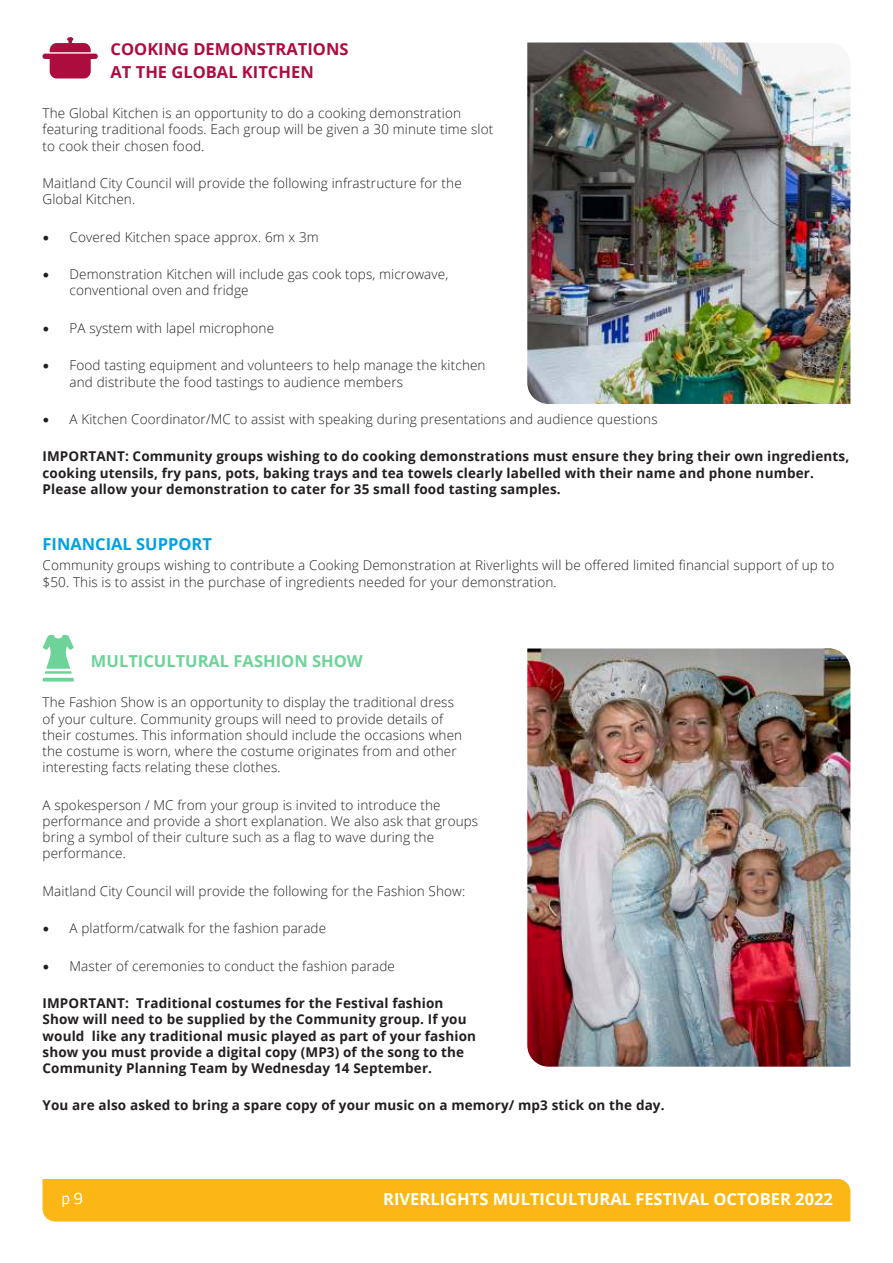
<style>
.page{position:relative;width:893px;height:1263px;background:#fff}
.page>*{position:absolute;margin:0;border:0;box-sizing:border-box;transform-origin:0 0}
.t1{font:700 16.5px "Open Sans";color:#fff}
.t2{font:700 16.5px/22.8px "Open Sans";color:#ad0c3e}
.t3{font:700 16.5px "Open Sans";color:#6ed399}
.t4{font:700 16.5px "Open Sans";color:#00a1e3}
.t5{font:15px "Soho Gothic Std";color:#fff}
.t6{font:300 13.5px/16.2px "Open Sans";letter-spacing:.01em;color:#231f20}
.t7{font:700 13.5px/16.2px "Open Sans";letter-spacing:.01em;color:#231f20}
.s1{font-family:"Minion Pro";font-weight:400;font-size:18px}
</style>
<div class="page">
<div style="left:43px;top:1179px;width:807px;height:42px;background:#fab716"></div>
<svg style="left:42px;top:635px;width:32px;height:46px"></svg>
<img style="left:527px;top:43px;width:323px;height:361px">
<img style="left:527px;top:648px;width:323px;height:419px">
<svg style="left:43px;top:37px;width:55px;height:41px"></svg>
<p class="t2" style="left:111px;top:39px;width:239px">COOKING DEMONSTRATIONS<br>AT THE GLOBAL KITCHEN</p>
<p class="t6" style="left:43px;top:107px;width:452px">The Global Kitchen is an opportunity to do a cooking demonstration featuring traditional foods. Each group will be given a 30 minute time slot to cook their chosen food.</p>
<p class="t6" style="left:43px;top:176px;width:421px">Maitland City Council will provide the following infrastructure for the<br>Global Kitchen.</p>
<p class="t6" style="left:43px;top:230px;width:278px"><span class="s1">•</span> Covered Kitchen space approx. 6m x 3m</p>
<p class="t6" style="left:70px;top:268px;width:380px;text-indent:-27px"><span class="s1">•</span> Demonstration Kitchen will include gas cook tops, microwave, conventional oven and fridge</p>
<p class="t6" style="left:43px;top:321px;width:233px"><span class="s1">•</span> PA system with lapel microphone</p>
<p class="t6" style="left:70px;top:359px;width:418px;text-indent:-27px"><span class="s1">•</span> Food tasting equipment and volunteers to help manage the kitchen and distribute the food tastings to audience members</p>
<p class="t6" style="left:43px;top:412px;width:617px"><span class="s1">•</span> A Kitchen Coordinator/MC to assist with speaking during presentations and audience questions</p>
<p class="t7" style="left:43px;top:450px;width:808px">IMPORTANT: Community groups wishing to do cooking demonstrations must ensure they bring their own ingredients, cooking utensils, fry pans, pots, baking trays and tea towels clearly labelled with their name and phone number.<br>Please allow your demonstration to cater for 35 small food tasting samples.</p>
<p class="t4" style="left:43px;top:537px;width:171px">FINANCIAL SUPPORT</p>
<p class="t6" style="left:43px;top:557px;width:793px">Community groups wishing to contribute a Cooking Demonstration at Riverlights will be offered limited financial support of up to $50. This is to assist in the purchase of ingredients needed for your demonstration.</p>
<p class="t3" style="left:91px;top:654px;width:273px">MULTICULTURAL FASHION SHOW</p>
<p class="t6" style="left:43px;top:696px;width:421px">The Fashion Show is an opportunity to display the traditional dress of your culture. Community groups will need to provide details of their costumes. This information should include the occasions when the costume is worn, where the costume originates from and other interesting facts relating these clothes.</p>
<p class="t6" style="left:43px;top:798px;width:437px">A spokesperson / MC from your group is invited to introduce the performance and provide a short explanation. We also ask that groups bring a symbol of their culture such as a flag to wave during the performance.</p>
<p class="t6" style="left:43px;top:884px;width:424px">Maitland City Council will provide the following for the Fashion Show:</p>
<p class="t6" style="left:43px;top:922px;width:285px"><span class="s1">•</span> A platform/catwalk for the fashion parade</p>
<p class="t6" style="left:43px;top:959px;width:354px"><span class="s1">•</span> Master of ceremonies to conduct the fashion parade</p>
<p class="t7" style="left:43px;top:996px;width:435px">IMPORTANT: Traditional costumes for the Festival fashion Show will need to be supplied by the Community group. If you would like any traditional music played as part of your fashion show you must provide a digital copy (MP3) of the song to the Community Planning Team by Wednesday 14 September.</p>
<p class="t7" style="left:43px;top:1099px;width:624px">You are also asked to bring a spare copy of your music on a memory/ mp3 stick on the day.</p>
<p class="t5" style="left:62px;top:1193px;width:23px">p 9</p>
<p class="t1" style="left:383px;top:1192px;width:451px">RIVERLIGHTS MULTICULTURAL FESTIVAL OCTOBER 2022</p>
</div>
